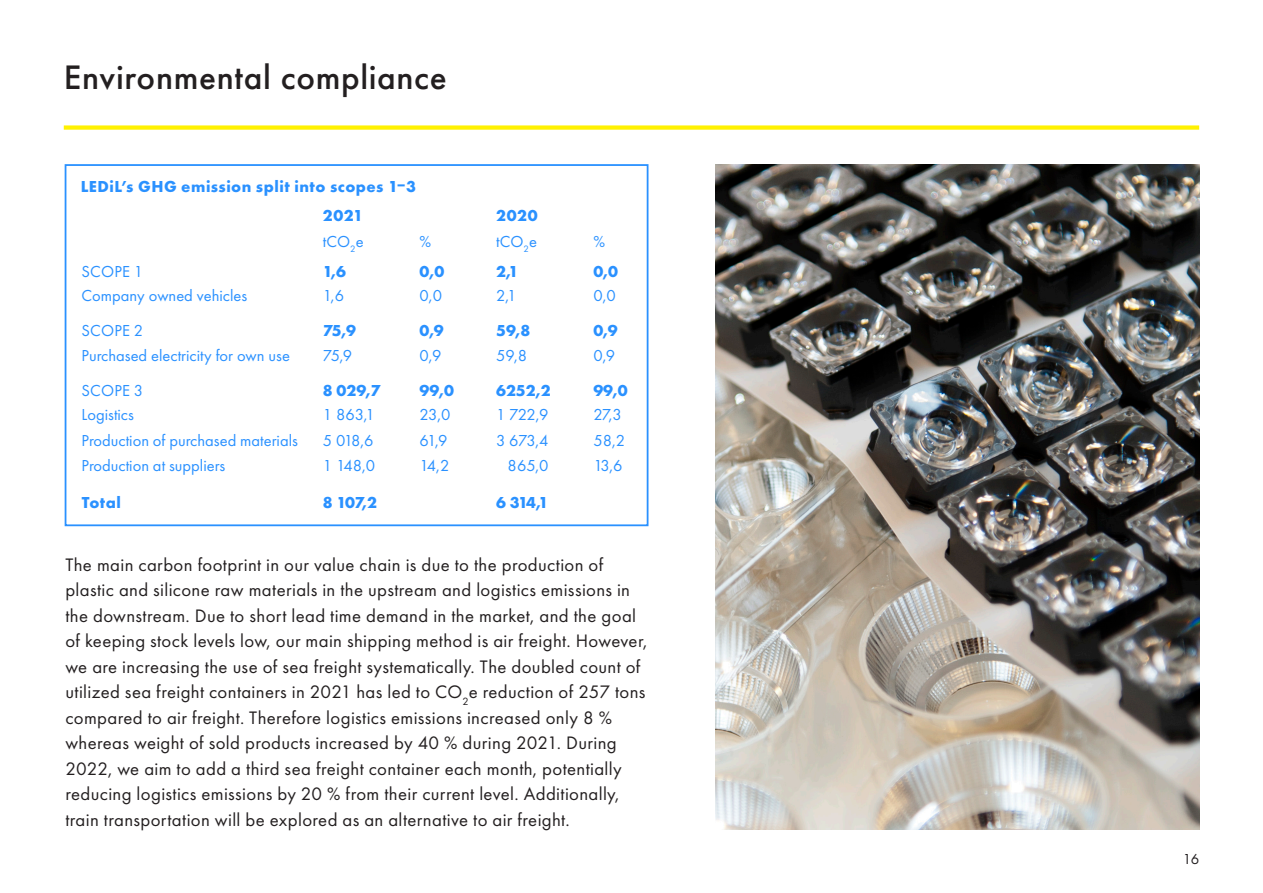
<style>
.page{position:relative;width:1263px;height:893px;background:#fff}
.page>*{position:absolute;margin:0;border:0;box-sizing:border-box;transform-origin:0 0}
._01_-_Otsikot{font:500 35.25px "Futura PT";letter-spacing:.02em;color:#231f20}
.Paragraph_Style_6{font:18.75px/25.5px "Futura PT";letter-spacing:.02em;color:#231f20}
.t1{font:16.5px "Futura PT";color:#2a91ff}
.Body_text{font:700 16.5px "Futura PT";letter-spacing:.025em;color:#2a91ff}
.t2{font:15px "Futura PT";color:#231f20}
</style>
<div class="page">
<img style="left:715px;top:164px;width:484px;height:665px">
<div style="left:65px;top:164px;width:583px;height:362px;border:2px solid #2a91ff"></div>
<div style="left:64px;top:125px;width:1135px;height:5px;background:#fff101"></div>
<p class="_01_-_Otsikot" style="left:64px;top:56px;width:385px">Environmental compliance</p>
<p class="Body_text" style="left:81px;top:176px;width:337px">LEDiL’s GHG emission split into scopes 1−3</p>
<p class="Body_text" style="left:323px;top:205px;width:42px">2021</p>
<p class="Body_text" style="left:496px;top:205px;width:43px">2020</p>
<p class="t1" style="left:323px;top:231px;width:42px">tCO<sub>2</sub>e</p>
<p class="t1" style="left:420px;top:231px;width:13px">%</p>
<p class="t1" style="left:496px;top:231px;width:42px">tCO<sub>2</sub>e</p>
<p class="t1" style="left:593px;top:231px;width:13px">%</p>
<p class="t1" style="left:82px;top:261px;width:63px">SCOPE 1</p>
<p class="Body_text" style="left:323px;top:261px;width:25px">1,6</p>
<p class="Body_text" style="left:420px;top:261px;width:26px">0,0</p>
<p class="Body_text" style="left:496px;top:261px;width:24px">2,1</p>
<p class="Body_text" style="left:593px;top:261px;width:26px">0,0</p>
<p class="t1" style="left:82px;top:286px;width:167px">Company owned vehicles</p>
<p class="t1" style="left:323px;top:286px;width:23px">1,6</p>
<p class="t1" style="left:420px;top:286px;width:24px">0,0</p>
<p class="t1" style="left:496px;top:286px;width:22px">2,1</p>
<p class="t1" style="left:593px;top:286px;width:24px">0,0</p>
<p class="t1" style="left:82px;top:321px;width:63px">SCOPE 2</p>
<p class="Body_text" style="left:323px;top:320px;width:35px">75,9</p>
<p class="Body_text" style="left:420px;top:320px;width:26px">0,9</p>
<p class="Body_text" style="left:496px;top:320px;width:36px">59,8</p>
<p class="Body_text" style="left:593px;top:320px;width:26px">0,9</p>
<p class="t1" style="left:82px;top:346px;width:210px">Purchased electricity for own use</p>
<p class="t1" style="left:323px;top:346px;width:31px">75,9</p>
<p class="t1" style="left:420px;top:346px;width:23px">0,9</p>
<p class="t1" style="left:496px;top:346px;width:33px">59,8</p>
<p class="t1" style="left:593px;top:346px;width:23px">0,9</p>
<p class="t1" style="left:82px;top:381px;width:63px">SCOPE 3</p>
<p class="Body_text" style="left:323px;top:380px;width:59px">8 029,7</p>
<p class="Body_text" style="left:420px;top:380px;width:36px">99,0</p>
<p class="Body_text" style="left:496px;top:380px;width:56px">6252,2</p>
<p class="Body_text" style="left:593px;top:380px;width:36px">99,0</p>
<p class="t1" style="left:82px;top:405px;width:54px">Logistics</p>
<p class="t1" style="left:82px;top:431px;width:218px">Production of purchased materials</p>
<p class="t1" style="left:82px;top:456px;width:145px">Production at suppliers</p>
<p class="t1" style="left:323px;top:405px;width:54px">1 863,1</p>
<p class="t1" style="left:323px;top:431px;width:52px">5 018,6</p>
<p class="t1" style="left:323px;top:456px;width:54px">1 148,0</p>
<p class="t1" style="left:420px;top:405px;width:32px">23,0</p>
<p class="t1" style="left:420px;top:431px;width:30px">61,9</p>
<p class="t1" style="left:420px;top:456px;width:31px">14,2</p>
<p class="t1" style="left:496px;top:405px;width:54px">1 722,9</p>
<p class="t1" style="left:496px;top:431px;width:54px">3 673,4</p>
<p class="t1" style="left:508px;top:456px;width:42px">865,0</p>
<p class="t1" style="left:593px;top:405px;width:30px">27,3</p>
<p class="t1" style="left:593px;top:431px;width:33px">58,2</p>
<p class="t1" style="left:593px;top:456px;width:31px">13,6</p>
<p class="Body_text" style="left:82px;top:492px;width:41px">Total</p>
<p class="Body_text" style="left:323px;top:492px;width:56px">8 107,2</p>
<p class="Body_text" style="left:496px;top:492px;width:54px">6 314,1</p>
<p class="Paragraph_Style_6" style="left:65px;top:552px;width:583px">The main carbon footprint in our value chain is due to the production of plastic and silicone raw materials in the upstream and logistics emissions in the downstream. Due to short lead time demand in the market, and the goal of keeping stock levels low, our main shipping method is air freight. However, we are increasing the use of sea freight systematically. The doubled count of utilized sea freight containers in 2021 has led to CO<sub>2</sub>e reduction of 257 tons compared to air freight. Therefore logistics emissions increased only 8 %</p>
<p class="Paragraph_Style_6" style="left:65px;top:730px;width:558px">whereas weight of sold products increased by 40 % during 2021. During 2022, we aim to add a third sea freight container each month, potentially reducing logistics emissions by 20 % from their current level. Additionally, train transportation will be explored as an alternative to air freight.</p>
<p class="t2" style="left:1183px;top:850px;width:18px">16</p>
</div>
